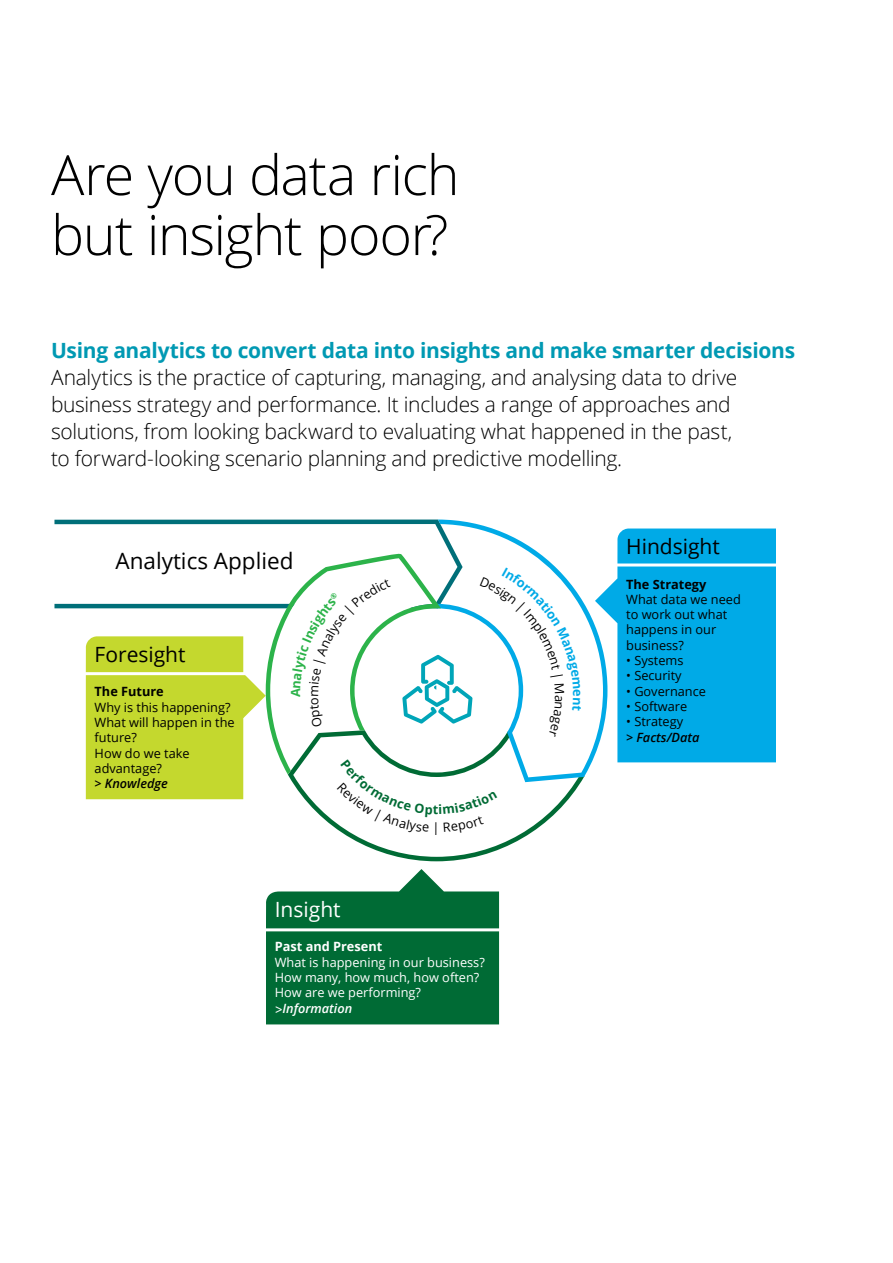
<style>
.page{position:relative;width:893px;height:1263px;background:#fff}
.page>*{position:absolute;margin:0;border:0;box-sizing:border-box;transform-origin:0 0}
.t1{font:300 55.5px/60px "Open Sans";letter-spacing:-.025em;color:#000}
.t2{font:22.5px "Open Sans";color:#000}
.t3{font:300 21px/27px "Open Sans";letter-spacing:-.015em;color:#000}
.t4{font:700 21px "Open Sans";letter-spacing:-.015em;color:#0099b3}
.t5{font:21px "Open Sans";color:#000}
.t6{font:21px "Open Sans";color:#fff}
.t7{font:12.75px/15.3px "Open Sans";color:#000}
.t8{font:12.75px/15.3px "Open Sans";color:#fff}
.t9{font:italic 600 12.75px "Open Sans";color:#000}
.t10{font:700 12.75px "Open Sans";color:#000}
.t11{font:700 12.75px "Open Sans";color:#fff}
.t12{font:700 12.75px "Open Sans";color:#006b35}
.s1{font-family:"Myriad Pro";font-weight:600;font-style:italic}
.s2{font-weight:600;font-style:italic}
</style>
<div class="page">
<svg style="left:266px;top:869px;width:233px;height:155px;background:#237f50"></svg>
<hr style="left:257px;top:928px;width:243px;height:3px;background:#fff">
<svg style="left:54px;top:519px;width:721px;height:342px"></svg>
<h1 class="t1" style="left:51px;top:143px;width:410px">Are you data rich but insight poor?</h1>
<p class="t4" style="left:51px;top:336px;width:746px">Using analytics to convert data into insights and make smarter decisions</p>
<p class="t3" style="left:51px;top:363px;width:688px">Analytics is the practice of capturing, managing, and analysing data to drive business strategy and performance. It includes a range of approaches and solutions, from looking backward to evaluating what happened in the past, to forward-looking scenario planning and predictive modelling.</p>
<p class="t2" style="left:115px;top:546px;width:180px">Analytics Applied</p>
<p class="t5" style="left:95px;top:639px;width:93px">Foresight</p>
<p class="t10" style="left:95px;top:683px;width:71px">The Future</p>
<p class="t7" style="left:95px;top:699px;width:142px">Why is this happening?<br>What will happen in the future?<br>How do we take advantage?</p>
<p class="t9" style="left:95px;top:775px;width:75px">&gt; Knowledge</p>
<p class="t12" style="left:433px;top:800px;width:7px">t</p>
<p class="t7" style="left:433px;top:820px;width:9px">|</p>
<p class="t6" style="left:275px;top:895px;width:67px">Insight</p>
<p class="t11" style="left:275px;top:938px;width:109px">Past and Present</p>
<p class="t8" style="left:275px;top:954px;width:212px">What is happening in our business?<br>How many, how much, how often?<br>How are we performing? <span class="s1">&gt;</span><span class="s2">Information</span></p>
<p class="t5" style="left:626px;top:532px;width:95px">Hindsight</p>
<p class="t10" style="left:626px;top:575px;width:82px">The Strategy</p>
<p class="t7" style="left:626px;top:591px;width:116px">What data we need to work out what happens in our business?</p>
<p class="t7" style="left:626px;top:652px;width:59px">• Systems</p>
<p class="t7" style="left:626px;top:668px;width:57px">• Security</p>
<p class="t7" style="left:626px;top:683px;width:81px">• Governance</p>
<p class="t7" style="left:626px;top:698px;width:62px">• Software</p>
<p class="t7" style="left:626px;top:714px;width:58px">• Strategy</p>
<p class="t9" style="left:626px;top:728px;width:75px">&gt; Facts/Data</p>
</div>
